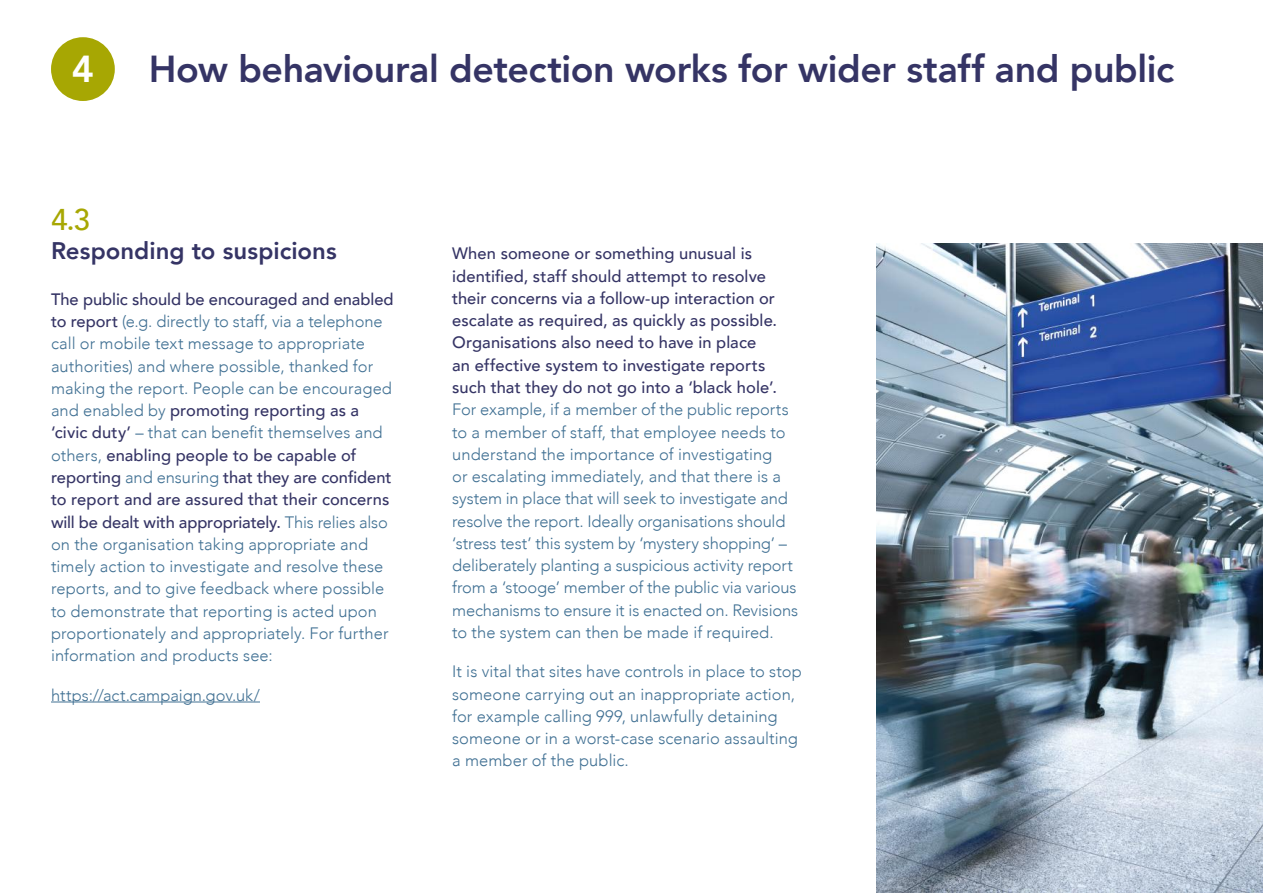
<style>
.page{position:relative;width:1263px;height:893px;background:#fff}
.page>*{position:absolute;margin:0;border:0;box-sizing:border-box;transform-origin:0 0}
.t1{font:800 37.5px "Avenir";letter-spacing:-.01em;color:#353465}
.t2{font:800 37.5px "Avenir";color:#fff}
.t3{font:500 30px "Avenir";color:#a7a703}
.t4{font:800 24px "Avenir";color:#353465}
.t5{font:300 16.5px/22.4px "Avenir";color:#407093}
.t6{font:500 16.5px/22.4px "Avenir";letter-spacing:.005em;color:#353465}
.s1{font-weight:500;color:#353465}
</style>
<div class="page">
<hr style="left:51px;top:702px;width:209px;height:1px;background:#407093">
<img style="left:876px;top:243px;width:387px;height:650px">
<div style="left:51px;top:37px;width:64px;height:64px;background:#a7a703;border-radius:50%"></div>
<h1 class="t2" style="left:72px;top:40px;width:24px">4</h1>
<h1 class="t1" style="left:149px;top:40px;width:1027px">How behavioural detection works for wider staff and public</h1>
<h2 class="t3" style="left:51px;top:193px;width:41px">4.3</h2>
<h3 class="t4" style="left:51px;top:232px;width:287px">Responding to suspicions</h3>
<p class="t5" style="left:51px;top:288px;width:344px"><span class="s1">The public should be encouraged and enabled to report</span> (e.g. directly to staff, via a telephone call or mobile text message to appropriate authorities) and where possible, thanked for making the report. People can be encouraged and enabled by <span class="s1">promoting reporting as a ‘civic duty’</span> – that can benefit themselves and others, <span class="s1">enabling people to be capable of reporting</span> and ensuring <span class="s1">that they are confident to report and are assured that their concerns will be dealt with appropriately.</span> This relies also on the organisation taking appropriate and timely action to investigate and resolve these reports, and to give feedback where possible to demonstrate that reporting is acted upon proportionately and appropriately. For further information and products see:</p>
<p class="t5" style="left:51px;top:684px;width:210px">https://act.campaign.gov.uk/</p>
<p class="t6" style="left:452px;top:241px;width:327px">When someone or something unusual is identified, staff should attempt to resolve their concerns via a follow-up interaction or escalate as required, as quickly as possible.<br>Organisations also need to have in place an effective system to investigate reports such that they do not go into a ‘black hole’.</p>
<p class="t5" style="left:452px;top:398px;width:347px">For example, if a member of the public reports to a member of staff, that employee needs to understand the importance of investigating<br>or escalating immediately, and that there is a system in place that will seek to investigate and resolve the report. Ideally organisations should ‘stress test’ this system by ‘mystery shopping’ – deliberately planting a suspicious activity report from a ‘stooge’ member of the public via various mechanisms to ensure it is enacted on. Revisions to the system can then be made if required.</p>
<p class="t5" style="left:452px;top:660px;width:351px">It is vital that sites have controls in place to stop someone carrying out an inappropriate action, for example calling 999, unlawfully detaining someone or in a worst-case scenario assaulting a member of the public.</p>
</div>
